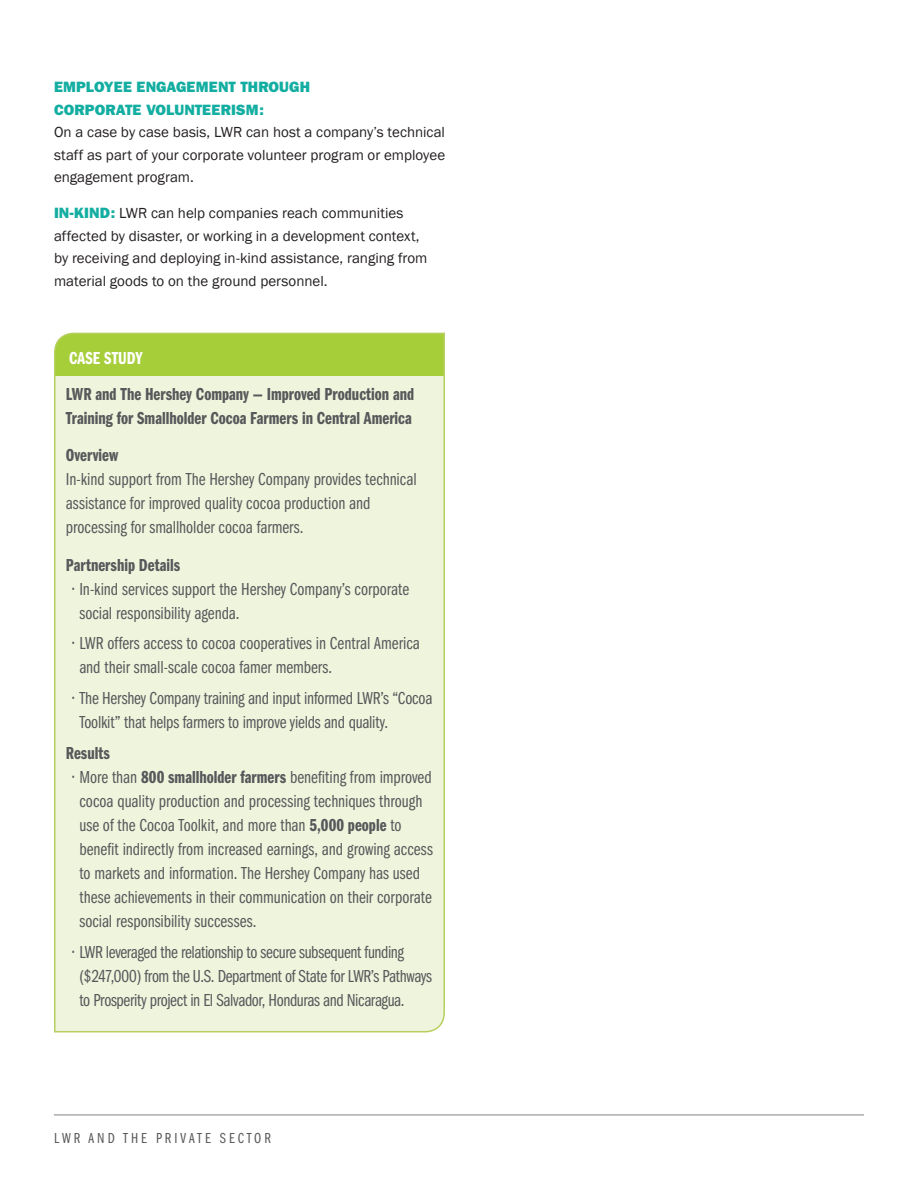
<style>
.page{position:relative;width:918px;height:1188px;background:#fff}
.page>*{position:absolute;margin:0;border:0;box-sizing:border-box;transform-origin:0 0}
.Footnote{font:18px/24px "Franklin Gothic Book Cmpr";letter-spacing:-.005em;color:#57585a}
.Footnote-2{font:18px/24px "Franklin Gothic Demi Cmpr";color:#57585a}
.Footnote-3{font:18px "Franklin Gothic Demi Cmpr";letter-spacing:.005em;color:#fff}
.Body_Copy{font:15px/22.5px "Franklin Gothic";color:#231f20}
.t1{font:15px "Franklin Gothic Book Cmpr";letter-spacing:.2em;color:#57585a}
.s1{font-weight:800;color:#13aea1}
.s2{font-family:"Franklin Gothic Demi Cmpr"}
</style>
<div class="page">
<hr style="left:54px;top:1115px;width:810px;height:1px;background:#808285">
<svg style="left:54px;top:332px;width:391px;height:701px"></svg>
<p class="Body_Copy" style="left:54px;top:76px;width:393px"><span class="s1">EMPLOYEE ENGAGEMENT THROUGH<br>CORPORATE VOLUNTEERISM:<br></span>On a case by case basis, LWR can host a company’s technical staff as part of your corporate volunteer program or employee engagement program.</p>
<p class="Body_Copy" style="left:54px;top:202px;width:375px"><span class="s1">IN-KIND:</span> LWR can help companies reach communities affected by disaster, or working in a development context, by receiving and deploying in-kind assistance, ranging from material goods to on the ground personnel.</p>
<p class="Footnote-3" style="left:69px;top:348px;width:75px">CASE STUDY</p>
<p class="Footnote-2" style="left:66px;top:382px;width:350px">LWR and The Hershey Company — Improved Production and<br>Training for Smallholder Cocoa Farmers in Central America</p>
<p class="Footnote-2" style="left:66px;top:443px;width:54px">Overview</p>
<p class="Footnote" style="left:66px;top:467px;width:352px">In-kind support from The Hershey Company provides technical assistance for improved quality cocoa production and processing for smallholder cocoa farmers.</p>
<p class="Footnote-2" style="left:66px;top:553px;width:116px">Partnership Details</p>
<p class="Footnote" style="left:79px;top:577px;width:331px;text-indent:-7px">• In-kind services support the Hershey Company’s corporate social responsibility agenda.</p>
<p class="Footnote" style="left:79px;top:632px;width:342px;text-indent:-7px">• LWR offers access to cocoa cooperatives in Central America and their small-scale cocoa famer members.</p>
<p class="Footnote" style="left:79px;top:686px;width:355px;text-indent:-7px">• The Hershey Company training and input informed LWR’s “Cocoa<br>Toolkit” that helps farmers to improve yields and quality.</p>
<p class="Footnote-2" style="left:66px;top:741px;width:46px">Results</p>
<p class="Footnote" style="left:79px;top:765px;width:355px;text-indent:-7px">• More than <span class="s2">800 smallholder farmers</span> benefiting from improved cocoa quality production and processing techniques through use of the Cocoa Toolkit, and more than <span class="s2">5,000 people</span> to benefit indirectly from increased earnings, and growing access to markets and information. The Hershey Company has used these achievements in their communication on their corporate social responsibility successes.</p>
<p class="Footnote" style="left:79px;top:940px;width:354px;text-indent:-7px">• LWR leveraged the relationship to secure subsequent funding ($247,000) from the U.S. Department of State for LWR’s Pathways to Prosperity project in El Salvador, Honduras and Nicaragua.</p>
<p class="t1" style="left:54px;top:1130px;width:218px">LWR AND THE PRIVATE SECTOR</p>
</div>
